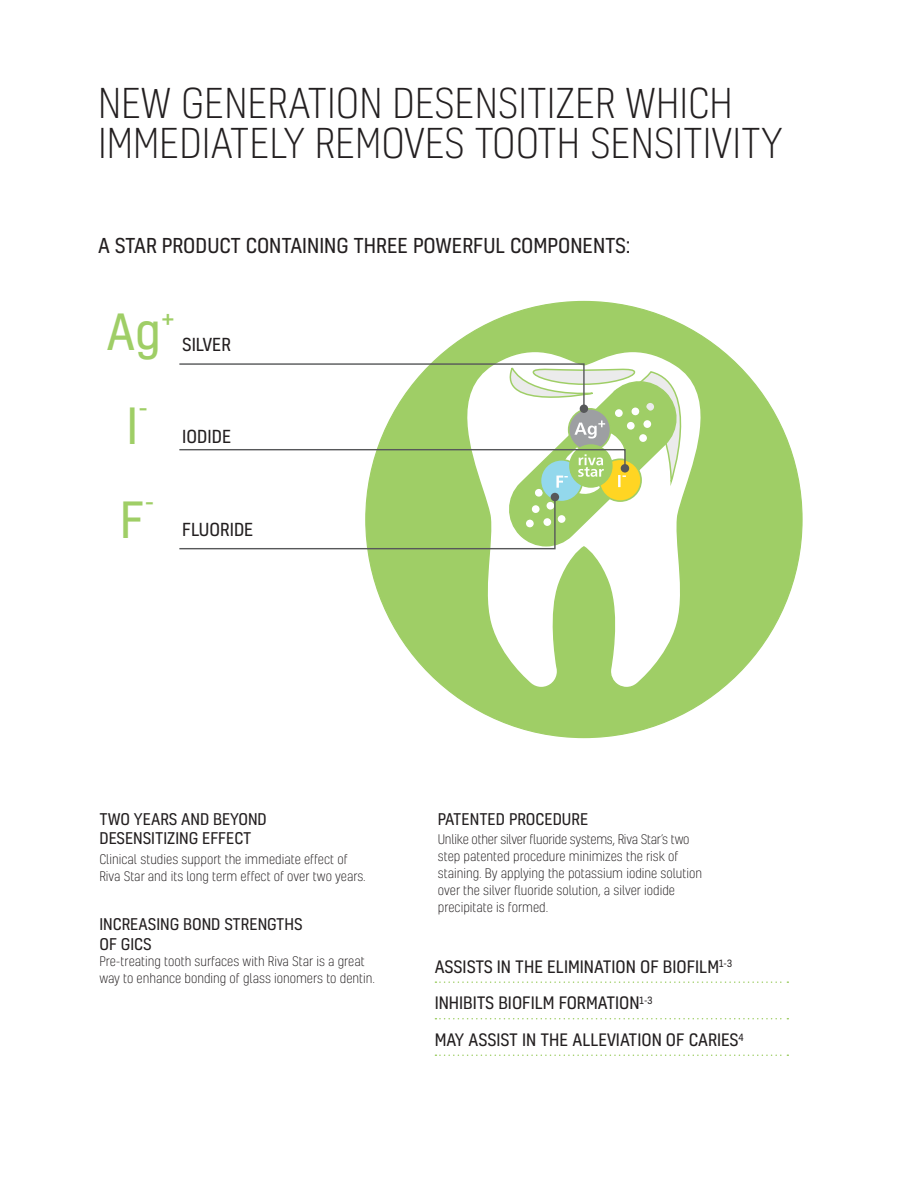
<style>
.page{position:relative;width:917px;height:1183px;background:#fff}
.page>*{position:absolute;margin:0;border:0;box-sizing:border-box;transform-origin:0 0}
.t1{font:47.85px "Kelson";color:#9fce66}
.t2{font:300 39.45px/39.5px "Kelson";color:#231f20}
.t3{font:27.9px "Kelson";color:#9fce66}
.t4{font:19.8px "Kelson";color:#231f20}
.t5{font:17.25px "Kelson";color:#231f20}
.t6{font:16.5px "Kelson";color:#231f20}
.t7{font:15.45px/19.8px "Kelson";color:#231f20}
.t8{font:300 12.75px/17px "Kelson";color:#231f20}
</style>
<div class="page">
<div style="left:366px;top:301px;width:435px;height:436px;background:#9fce66;border-radius:50%"></div>
<svg style="left:487px;top:352px;width:193px;height:335px;fill:#fff"></svg>
<svg style="left:179px;top:362px;width:522px;height:188px"></svg>
<div style="left:579px;top:404px;width:9px;height:9px;background:#57585a;border-radius:50%"></div>
<svg style="left:435px;top:981px;width:353px;height:1px"></svg>
<svg style="left:435px;top:1018px;width:353px;height:1px"></svg>
<svg style="left:435px;top:1054px;width:353px;height:1px"></svg>
<h2 class="t2" style="left:98px;top:83px;width:685px">NEW GENERATION DESENSITIZER WHICH<br>IMMEDIATELY REMOVES TOOTH SENSITIVITY</h2>
<h3 class="t4" style="left:98px;top:232px;width:534px">A STAR PRODUCT CONTAINING THREE POWERFUL COMPONENTS:</h3>
<h1 class="t1" style="left:106px;top:300px;width:70px">Ag<sup>+</sup></h1>
<h3 class="t5" style="left:182px;top:333px;width:50px">SILVER</h3>
<h1 class="t1" style="left:126px;top:394px;width:13px">I</h1>
<h3 class="t3" style="left:138px;top:389px;width:12px">-</h3>
<h3 class="t5" style="left:182px;top:425px;width:50px">IODIDE</h3>
<h1 class="t1" style="left:120px;top:488px;width:26px">F</h1>
<h3 class="t3" style="left:144px;top:483px;width:12px">-</h3>
<h3 class="t5" style="left:182px;top:518px;width:73px">FLUORIDE</h3>
<p class="t7" style="left:99px;top:808px;width:169px">TWO YEARS AND BEYOND<br>DESENSITIZING EFFECT</p>
<p class="t8" style="left:99px;top:850px;width:268px">Clinical studies support the immediate effect of<br>Riva Star and its long term effect of over two years.</p>
<p class="t7" style="left:99px;top:914px;width:204px">INCREASING BOND STRENGTHS<br>OF GICS</p>
<p class="t8" style="left:99px;top:952px;width:277px">Pre-treating tooth surfaces with Riva Star is a great way to enhance bonding of glass ionomers to dentin.</p>
<p class="t7" style="left:437px;top:808px;width:152px">PATENTED PROCEDURE</p>
<p class="t8" style="left:437px;top:830px;width:266px">Unlike other silver fluoride systems, Riva Star’s two step patented procedure minimizes the risk of staining. By applying the potassium iodine solution over the silver fluoride solution, a silver iodide precipitate is formed.</p>
<p class="t6" style="left:434px;top:955px;width:299px">ASSISTS IN THE ELIMINATION OF BIOFILM<sup>1-3</sup></p>
<p class="t6" style="left:434px;top:992px;width:219px">INHIBITS BIOFILM FORMATION<sup>1-3</sup></p>
<p class="t6" style="left:434px;top:1028px;width:310px">MAY ASSIST IN THE ALLEVIATION OF CARIES<sup>4</sup></p>
</div>
